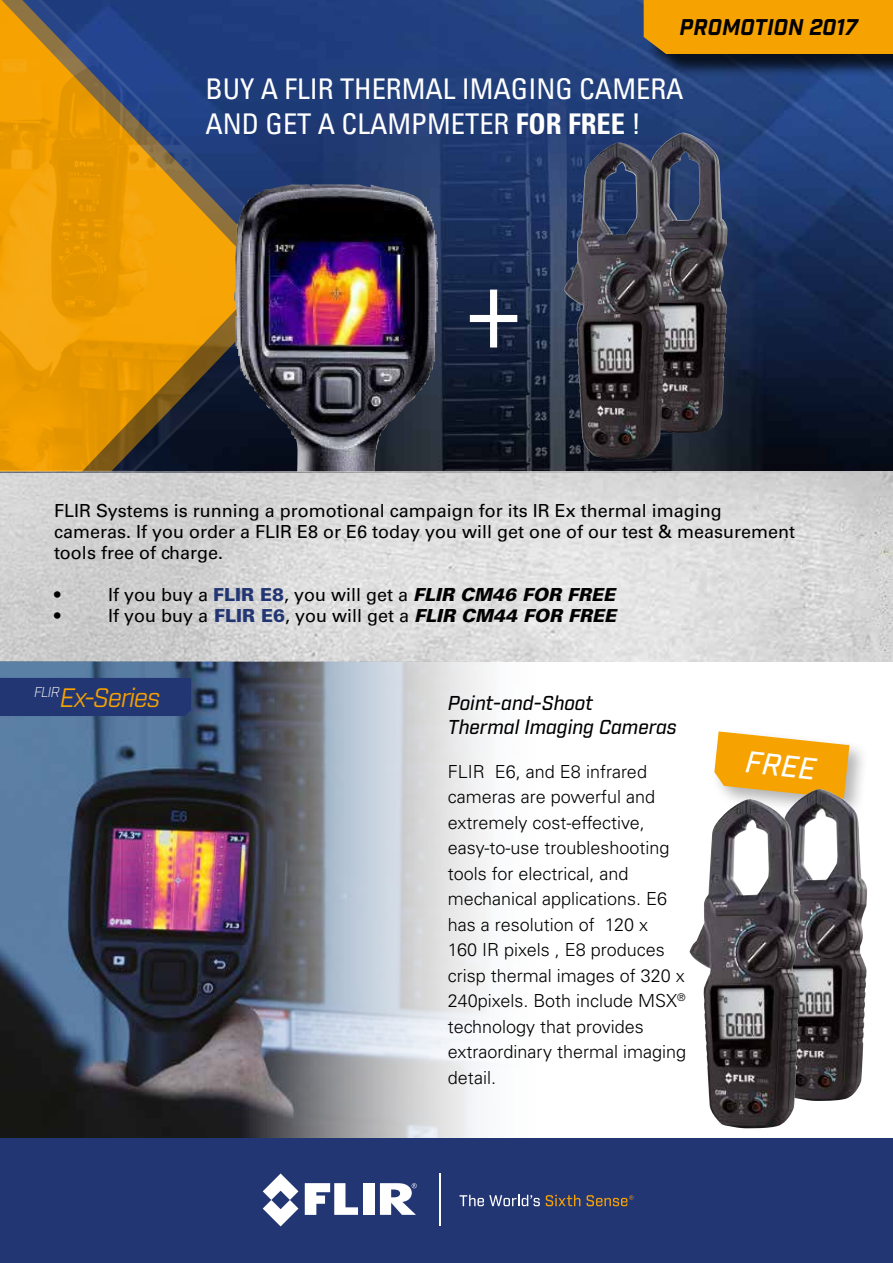
<style>
.page{position:relative;width:893px;height:1263px;background:#fff}
.page>*{position:absolute;margin:0;border:0;box-sizing:border-box;transform-origin:0 0}
.t1{font:condensed 114.6px "Univers LT Std";color:#fff}
.t2{font:italic 500 29.7px "Industry";color:#fff}
.t3{font:condensed 28.5px/34.5px "Univers LT Std";color:#fff}
.t4{font:italic 25.95px "Industry";letter-spacing:-.035em;color:#f6a200}
.t5{font:italic 700 22.05px "Industry";letter-spacing:.01em;color:#000}
.t6{font:italic 500 19.5px/24px "Industry";color:#000}
.t7{font:300 18px/25.5px "Univers LT Std";color:#000}
.t8{font:18px/21px "Univers LT Std";color:#000}
.s1{font-weight:700}
.s2{font-weight:900;color:#233674}
.s3{font-weight:900;font-style:italic}
</style>
<div class="page">
<img style="left:0;top:662px;width:488px;height:476px">
<img style="left:327px;top:0;width:566px;height:472px">
<div style="left:0;top:1138px;width:893px;height:125px;background:#233674"></div>
<svg style="left:305px;top:1183px;width:53px;height:32px"></svg>
<div style="left:363px;top:1183px;width:11px;height:32px;background:#fff"></div>
<svg style="left:263px;top:1173px;width:35px;height:53px"></svg>
<svg style="left:380px;top:1183px;width:37px;height:32px"></svg>
<svg style="left:459px;top:1195px;width:81px;height:11px"></svg>
<svg style="left:546px;top:1195px;width:34px;height:11px"></svg>
<hr style="left:440px;top:1173px;width:1px;height:53px;background:#fff">
<svg style="left:587px;top:1195px;width:46px;height:11px"></svg>
<div style="left:646px;top:0;width:247px;height:77px;background:#000;opacity:.75"></div>
<div style="left:644px;top:0;width:249px;height:54px;background:#f6a200"></div>
<div style="left:0;top:678px;width:191px;height:38px;background:#233674"></div>
<img style="left:631px;top:133px;width:96px;height:300px">
<img style="left:564px;top:142px;width:102px;height:317px">
<div style="left:710px;top:727px;width:159px;height:92px;background:#000;opacity:.3"></div>
<svg style="left:714px;top:731px;width:135px;height:67px;background:#f4b231"></svg>
<img style="left:762px;top:789px;width:105px;height:312px">
<img style="left:689px;top:799px;width:111px;height:329px">
<svg style="left:0;top:0;width:327px;height:472px;background:#977331"></svg>
<img style="left:234px;top:185px;width:204px;height:287px">
<svg style="left:0;top:472px;width:893px;height:190px;background:#d7d7d7"></svg>
<p class="t5" style="left:680px;top:14px;width:180px">PROMOTION 2017</p>
<h3 class="t3" style="left:205px;top:72px;width:480px">BUY A FLIR THERMAL IMAGING CAMERA<br>AND GET A CLAMPMETER <span class="s1">FOR FREE</span> !</h3>
<h1 class="t1" style="left:465px;top:234px;width:59px">+</h1>
<p class="t8" style="left:54px;top:500px;width:743px">FLIR Systems is running a promotional campaign for its IR Ex thermal imaging cameras. If you order a FLIR E8 or E6 today you will get one of our test &amp; measurement tools free of charge.</p>
<p class="t8" style="left:54px;top:584px;width:8px">•</p>
<p class="t8" style="left:108px;top:584px;width:509px">If you buy a <span class="s2">FLIR E8</span>, you will get a <span class="s3">FLIR CM46 FOR FREE</span></p>
<p class="t8" style="left:54px;top:605px;width:8px">•</p>
<p class="t8" style="left:108px;top:605px;width:510px">If you buy a <span class="s2">FLIR E6</span>, you will get a <span class="s3">FLIR CM44 FOR FREE</span></p>
<h3 class="t4" style="left:34px;top:682px;width:128px"><sup>FLIR</sup>Ex-Series</h3>
<p class="t6" style="left:448px;top:692px;width:230px">Point-and-Shoot<br>Thermal Imaging Cameras</p>
<p class="t7" style="left:448px;top:758px;width:240px">FLIR E6, and E8 infrared cameras are powerful and extremely cost-effective, easy-to-use troubleshooting tools for electrical, and mechanical applications. E6 has a resolution of 120 x<br>160 IR pixels , E8 produces crisp thermal images of 320 x<br>240pixels. Both include MSX<sup>® </sup>technology that provides extraordinary thermal imaging detail.</p>
<h2 class="t2" style="left:747px;top:744px;width:72px;rotate:6deg">FREE</h2>
</div>
